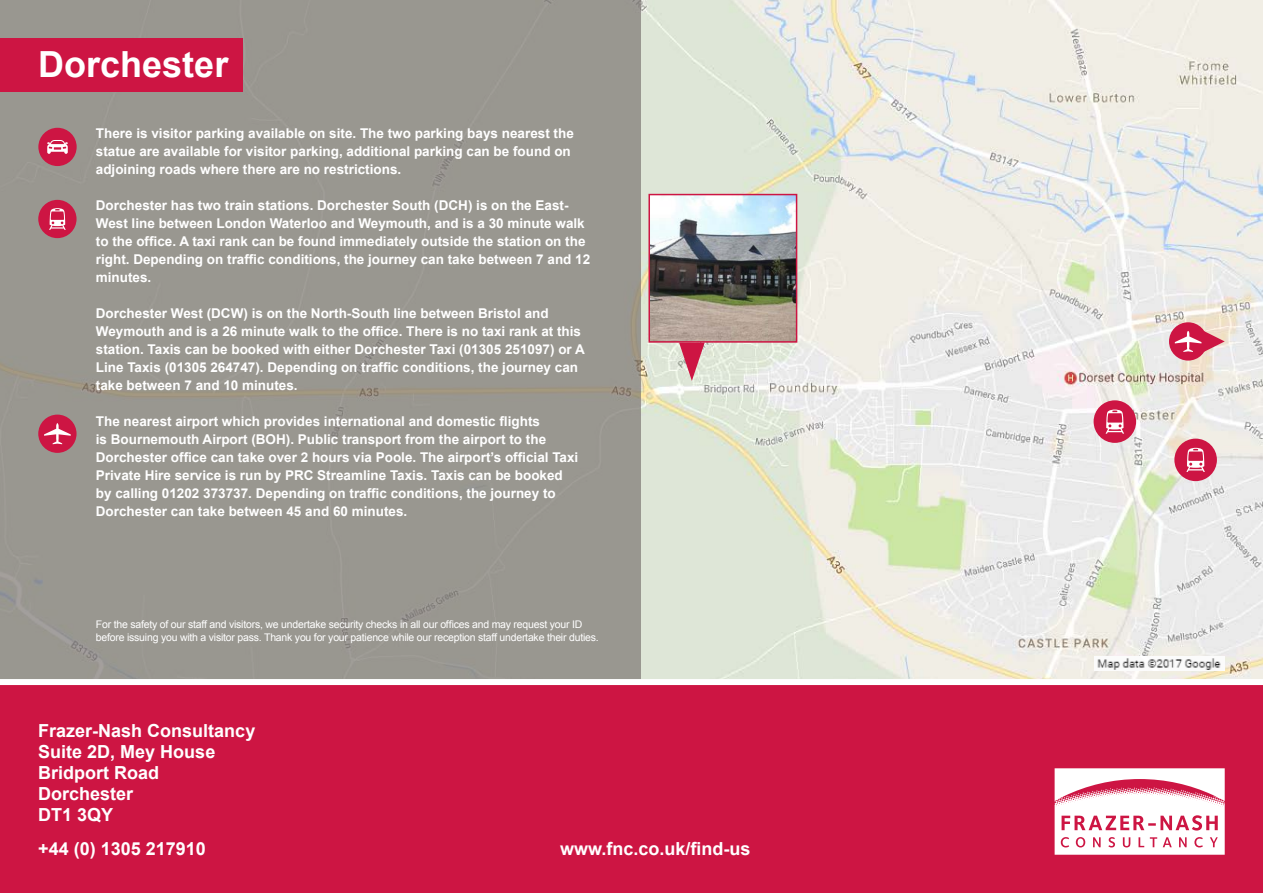
<style>
.page{position:relative;width:1263px;height:893px;background:#fff}
.page>*{position:absolute;margin:0;border:0;box-sizing:border-box;transform-origin:0 0}
.t1{font:700 36px "Arial";color:#fff}
.t2{font:700 18px/21px "Arial";color:#fff}
.t3{font:700 13.5px/18px "Arial";color:#fff}
.t4{font:10.5px/12.6px "Arial";letter-spacing:-.02em;color:#fff}
</style>
<div class="page">
<img style="left:640px;top:0;width:623px;height:676px">
<div style="left:0;top:0;width:640px;height:854px;background:#999790"></div>
<div style="left:0;top:676px;width:1263px;height:217px;background:#cd1543"></div>
<svg style="left:1054px;top:768px;width:171px;height:87px"></svg>
<div style="left:0;top:38px;width:242px;height:54px;background:#cd1543"></div>
<img style="left:651px;top:197px;width:143px;height:143px">
<div style="left:648px;top:194px;width:149px;height:149px;border:2px solid #cd1543"></div>
<svg style="left:679px;top:343px;width:26px;height:38px"></svg>
<div style="left:38px;top:200px;width:39px;height:38px;background:#cd1543;border-radius:50%"></div>
<svg style="left:49px;top:208px;width:17px;height:22px"></svg>
<div style="left:38px;top:128px;width:39px;height:38px;background:#cd1543;border-radius:50%"></div>
<svg style="left:47px;top:140px;width:21px;height:14px"></svg>
<div style="left:38px;top:415px;width:39px;height:38px;background:#cd1543;border-radius:50%"></div>
<svg style="left:44px;top:423px;width:27px;height:21px"></svg>
<div style="left:1093px;top:400px;width:43px;height:43px;background:#cd1543;border-radius:50%"></div>
<svg style="left:1105px;top:410px;width:19px;height:24px"></svg>
<div style="left:1174px;top:439px;width:43px;height:42px;background:#cd1543;border-radius:50%"></div>
<svg style="left:1186px;top:448px;width:19px;height:24px"></svg>
<div style="left:1169px;top:322px;width:38px;height:39px;background:#cd1543;border-radius:50%"></div>
<svg style="left:1175px;top:331px;width:50px;height:21px"></svg>
<img style="left:1094px;top:656px;width:131px;height:15px">
<h1 class="t1" style="left:38px;top:41px;width:192px">Dorchester</h1>
<p class="t3" style="left:96px;top:124px;width:479px">There is visitor parking available on site. The two parking bays nearest the statue are available for visitor parking, additional parking can be found on adjoining roads where there are no restrictions.</p>
<p class="t3" style="left:96px;top:196px;width:496px">Dorchester has two train stations. Dorchester South (DCH) is on the East-West line between London Waterloo and Weymouth, and is a 30 minute walk to the office. A taxi rank can be found immediately outside the station on the right. Depending on traffic conditions, the journey can take between 7 and 12 minutes.</p>
<p class="t3" style="left:96px;top:304px;width:490px">Dorchester West (DCW) is on the North-South line between Bristol and Weymouth and is a 26 minute walk to the office. There is no taxi rank at this station. Taxis can be booked with either Dorchester Taxi (01305 251097) or A Line Taxis (01305 264747). Depending on traffic conditions, the journey can take between 7 and 10 minutes.</p>
<p class="t3" style="left:96px;top:412px;width:484px">The nearest airport which provides international and domestic flights<br>is Bournemouth Airport (BOH). Public transport from the airport to the Dorchester office can take over 2 hours via Poole. The airport’s official Taxi Private Hire service is run by PRC Streamline Taxis. Taxis can be booked by calling 01202 373737. Depending on traffic conditions, the journey to Dorchester can take between 45 and 60 minutes.</p>
<p class="t4" style="left:96px;top:619px;width:504px">For the safety of our staff and visitors, we undertake security checks in all our offices and may request your ID before issuing you with a visitor pass. Thank you for your patience while our reception staff undertake their duties.</p>
<h2 class="t2" style="left:38px;top:721px;width:219px">Frazer-Nash Consultancy<br>Suite 2D, Mey House<br>Bridport Road<br>Dorchester<br>DT1 3QY</h2>
<h2 class="t2" style="left:38px;top:838px;width:169px">+44 (0) 1305 217910</h2>
<h2 class="t2" style="left:560px;top:838px;width:192px">www.fnc.co.uk/find-us</h2>
</div>
